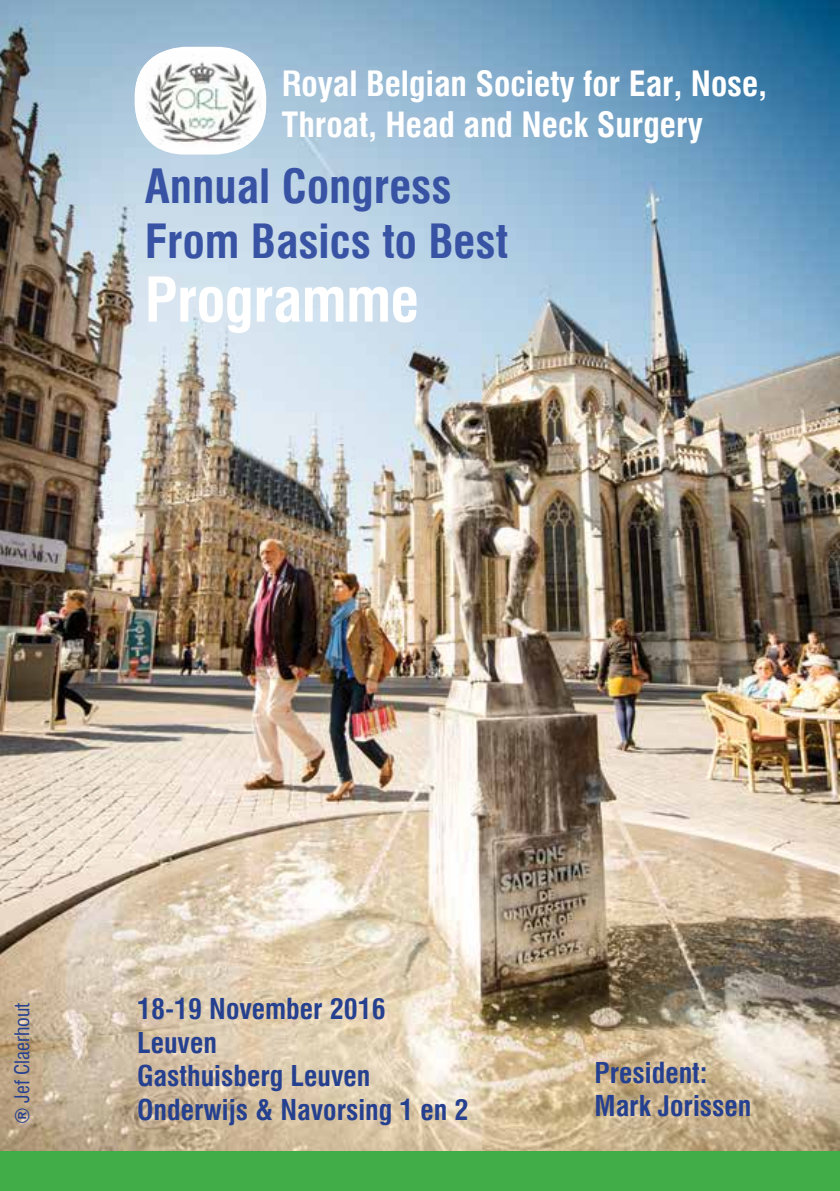
<style>
.page{position:relative;width:840px;height:1191px;background:#fff}
.page>*{position:absolute;margin:0;border:0;box-sizing:border-box;transform-origin:0 0}
.t1{font:700 condensed 60px "Swiss 721 BT";letter-spacing:-.01em;color:#fff}
.t2{font:700 condensed 46px/55.2px "Swiss 721 BT";color:#3953a4}
.t3{font:700 condensed 34px/40.8px "Swiss 721 BT";color:#fff}
.t4{font:700 condensed 28px/33.6px "Swiss 721 BT";color:#25408f}
.t5{font:condensed 20px "Swiss 721 BT";color:#25408f}
</style>
<div class="page">
<img style="left:0;top:0;width:839px;height:1151px">
<div style="left:0;top:1151px;width:839px;height:40px;background:#41ad49"></div>
<div style="left:135px;top:47px;width:131px;height:107px;background:#fff;border-radius:50px"></div>
<img style="left:135px;top:53px;width:131px;height:95px">
<p class="t3" style="left:282px;top:64px;width:486px">Royal Belgian Society for Ear, Nose,<br>Throat, Head and Neck Surgery</p>
<h2 class="t2" style="left:145px;top:159px;width:365px">Annual Congress<br>From Basics to Best</h2>
<h1 class="t1" style="left:145px;top:264px;width:276px">Programme</h1>
<p class="t5" style="left:10px;top:1124px;width:123px;rotate:-90deg">® Jef Claerhout</p>
<p class="t4" style="left:137px;top:992px;width:333px">18-19 November 2016<br>Leuven<br>Gasthuisberg Leuven<br>Onderwijs &amp; Navorsing 1 en 2</p>
<p class="t4" style="left:594px;top:1055px;width:158px">President:<br>Mark Jorissen</p>
</div>
